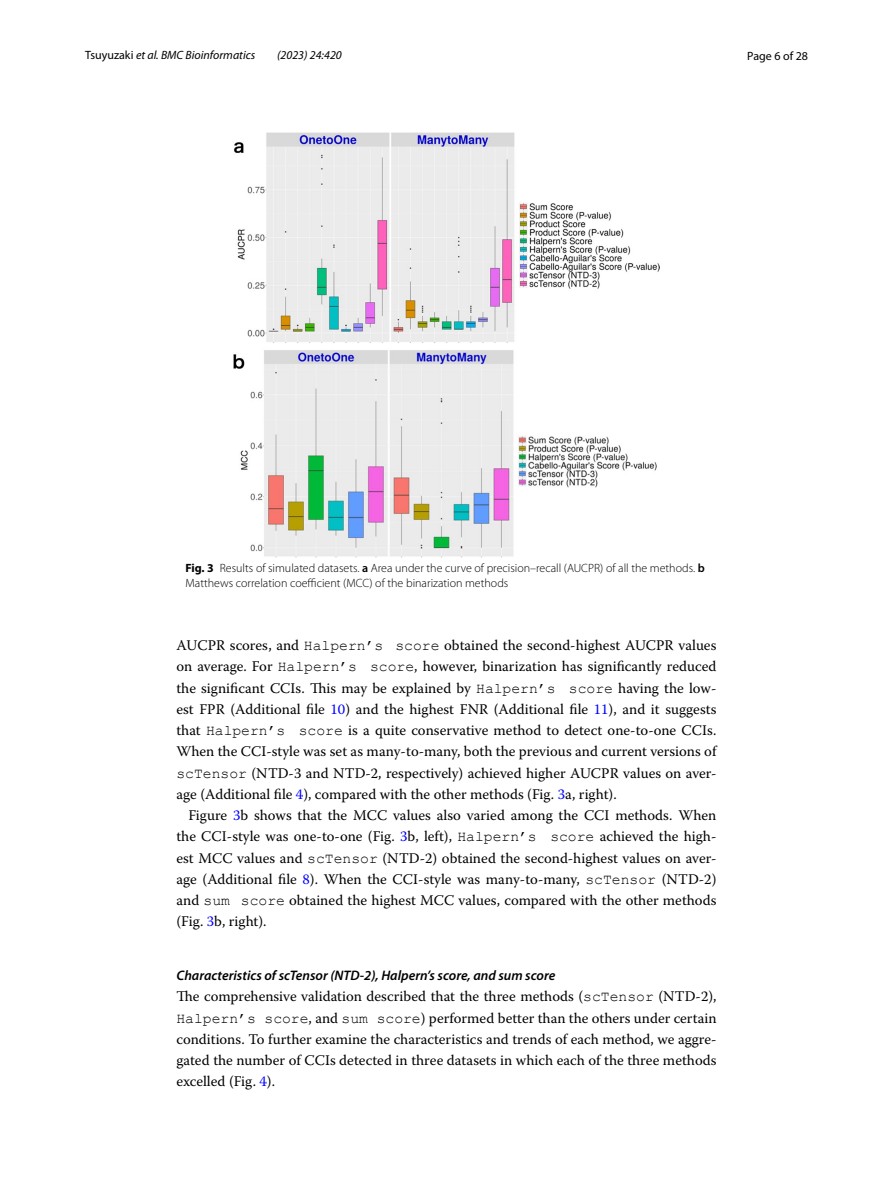
<style>
.page{position:relative;width:893px;height:1187px;background:#fff}
.page>*{position:absolute;margin:0;border:0;box-sizing:border-box;transform-origin:0 0}
.t1{font:14.7px/21.3px "Warnock Pro";color:#000;text-align:justify}
.t2{font:italic 600 13.8px "Myriad Pro";color:#000}
.t3{font:300 12px/15px "Myriad Pro";color:#000}
.t4{font:italic 12px "Myriad Pro";color:#000}
.t5{font:12px "Myriad Pro";color:#000}
.s1{font-style:normal}
.s2{font-weight:700}
.s3{font-weight:600}
.s4{font-family:"Courier New"}
.s5{color:#00f}
</style>
<div class="page">
<img style="left:234px;top:133px;width:425px;height:424px">
<p class="t4" style="left:85px;top:48px;width:172px"><span class="s1">Tsuyuzaki</span> et al. BMC Bioinformatics</p>
<p class="t4" style="left:277px;top:48px;width:66px">(2023) 24:420</p>
<p class="t5" style="left:747px;top:48px;width:62px">Page 6 of 28</p>
<p class="t3" style="left:185px;top:561px;width:521px"><span class="s2">Fig. 3</span> Results of simulated datasets. <span class="s3">a</span> Area under the curve of precision–recall (AUCPR) of all the methods. <span class="s3">b<br></span>Matthews correlation coefficient (MCC) of the binarization methods</p>
<p class="t1" style="left:176px;top:634px;width:542px">AUCPR scores, and <span class="s4">Halpern’s score</span> obtained the second-highest AUCPR values on average. For <span class="s4">Halpern’s score</span>, however, binarization has significantly reduced the significant CCIs. This may be explained by <span class="s4">Halpern’s score</span> having the low&shy;est FPR (Additional file <span class="s5">10</span>) and the highest FNR (Additional file <span class="s5">11</span>), and it suggests that <span class="s4">Halpern’s score</span> is a quite conservative method to detect one-to-one CCIs.<br>When the CCI-style was set as many-to-many, both the previous and current versions of <span class="s4">scTensor</span> (NTD-3 and NTD-2, respectively) achieved higher AUCPR values on aver&shy;age (Additional file <span class="s5">4</span>), compared with the other methods (Fig. <span class="s5">3</span>a, right).</p>
<p class="t1" style="left:176px;top:804px;width:542px;text-indent:12px">Figure <span class="s5">3</span>b shows that the MCC values also varied among the CCI methods. When the CCI-style was one-to-one (Fig. <span class="s5">3</span>b, left), <span class="s4">Halpern’s score</span> achieved the high&shy;est MCC values and <span class="s4">scTensor</span> (NTD-2) obtained the second-highest values on aver&shy;age (Additional file <span class="s5">8</span>). When the CCI-style was many-to-many, <span class="s4">scTensor</span> (NTD-2) and <span class="s4">sum score</span> obtained the highest MCC values, compared with the other methods (Fig. <span class="s5">3</span>b, right).</p>
<p class="t2" style="left:176px;top:966px;width:380px">Characteristics of scTensor (NTD‑2), Halpern’s score, and sum score</p>
<p class="t1" style="left:176px;top:985px;width:542px">The comprehensive validation described that the three methods (<span class="s4">scTensor</span> (NTD-2), <span class="s4">Halpern’s score</span>, and <span class="s4">sum score</span>) performed better than the others under certain conditions. To further examine the characteristics and trends of each method, we aggre&shy;gated the number of CCIs detected in three datasets in which each of the three methods excelled (Fig. <span class="s5">4</span>).</p>
</div>
